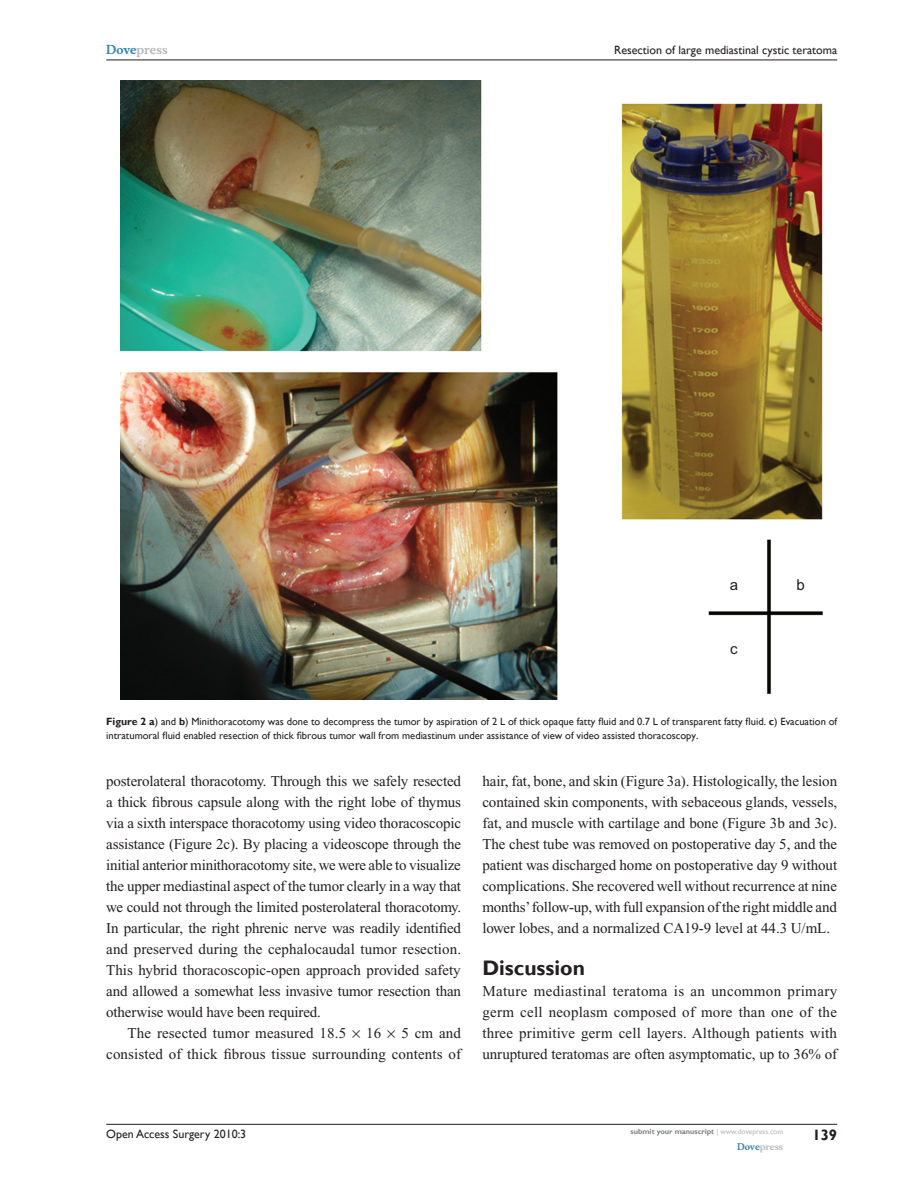
<style>
.page{position:relative;width:918px;height:1188px;background:#fff}
.page>*{position:absolute;margin:0;border:0;box-sizing:border-box;transform-origin:0 0}
.t1{font:700 21px "Gill Sans";color:#231f20}
.t2{font:15px/21px "Times New Roman";letter-spacing:-.01em;color:#231f20;text-align:justify}
.t3{font:15px "Times New Roman";letter-spacing:.01em;color:#231f20}
.t4{font:700 15px "Gill Sans";color:#231f20}
.t5{font:15px "Arial";color:#201d1e}
.t6{font:12px "Gill Sans";color:#231f20}
.t7{font:700 12px "Musee";color:#b8b9bc}
.t8{font:10.5px/13.5px "Gill Sans";color:#231f20}
.t9{font:700 9px "Musee";color:#b8b9bc}
.t10{font:700 7.5px "Gill Sans";color:#808285}
.s1{color:#3485ae}
.s2{font-weight:700}
.s3{font-weight:400;color:#b8b9bc}
</style>
<div class="page">
<hr style="left:106px;top:1124px;width:731px;height:1px;background:#231f20">
<hr style="left:106px;top:60px;width:731px;height:1px;background:#231f20">
<img style="left:121px;top:81px;width:702px;height:619px">
<p class="t7" style="left:106px;top:43px;width:63px"><span class="s1">Dove</span>press</p>
<p class="t6" style="left:614px;top:43px;width:225px">Resection of large mediastinal cystic teratoma</p>
<p class="t5" style="left:730px;top:577px;width:10px">a</p>
<p class="t5" style="left:796px;top:577px;width:10px">b</p>
<p class="t5" style="left:730px;top:640px;width:9px">c</p>
<p class="t8" style="left:106px;top:715px;width:732px"><span class="s2">Figure 2 a</span>) and <span class="s2">b</span>) Minithoracotomy was done to decompress the tumor by aspiration of 2 L of thick opaque fatty fluid and 0.7 L of transparent fatty fluid. <span class="s2">c</span>) Evacuation of intratumoral fluid enabled resection of thick fibrous tumor wall from mediastinum under assistance of view of video assisted thoracoscopy.</p>
<p class="t2" style="left:482px;top:770px;width:356px">hair, fat, bone, and skin (Figure 3a). Histologically, the lesion contained skin components, with sebaceous glands, vessels, fat, and muscle with cartilage and bone (Figure 3b and 3c).<br>The chest tube was removed on postoperative day 5, and the patient was discharged home on postoperative day 9 without complications. She recovered well without recurrence at nine months’ follow-up, with full expansion of the right middle and lower lobes, and a normalized CA19-9 level at 44.3 U/mL.</p>
<h1 class="t1" style="left:482px;top:955px;width:104px">Discussion</h1>
<p class="t2" style="left:482px;top:980px;width:357px">Mature mediastinal teratoma is an uncommon primary germ cell neoplasm composed of more than one of the three primitive germ cell layers. Although patients with unruptured teratomas are often asymptomatic, up to 36% of</p>
<p class="t2" style="left:106px;top:770px;width:356px">posterolateral thoracotomy. Through this we safely resected</p>
<p class="t2" style="left:106px;top:791px;width:356px">a thick fibrous capsule along with the right lobe of thymus</p>
<p class="t2" style="left:106px;top:812px;width:356px">via a sixth interspace thoracotomy using video thoracoscopic</p>
<p class="t2" style="left:106px;top:833px;width:356px">assistance (Figure 2c). By placing a videoscope through the</p>
<p class="t2" style="left:106px;top:854px;width:356px">initial anterior minithoracotomy site, we were able to visualize</p>
<p class="t2" style="left:106px;top:875px;width:356px">the upper mediastinal aspect of the tumor clearly in a way that</p>
<p class="t2" style="left:106px;top:896px;width:356px">we could not through the limited posterolateral thoracotomy.</p>
<p class="t2" style="left:106px;top:917px;width:356px">In particular, the right phrenic nerve was readily identified</p>
<p class="t2" style="left:106px;top:938px;width:356px">and preserved during the cephalocaudal tumor resection.</p>
<p class="t2" style="left:106px;top:959px;width:356px">This hybrid thoracoscopic-open approach provided safety</p>
<p class="t2" style="left:106px;top:980px;width:356px">and allowed a somewhat less invasive tumor resection than</p>
<p class="t2" style="left:106px;top:1001px;width:216px">otherwise would have been required.</p>
<p class="t3" style="left:128px;top:1025px;width:220px">The resected tumor measured 18.5</p>
<p class="t2" style="left:366px;top:1022px;width:17px">16</p>
<p class="t2" style="left:106px;top:1022px;width:356px;text-align:right">5 cm and<br>consisted of thick fibrous tissue surrounding contents of</p>
<p class="t6" style="left:106px;top:1127px;width:142px">Open Access Surgery 2010:3</p>
<p class="t10" style="left:631px;top:1127px;width:154px">submit your manuscript <span class="s3">| www.dovepress.com</span></p>
<p class="t9" style="left:737px;top:1141px;width:48px"><span class="s1">Dove</span>press</p>
<p class="t4" style="left:812px;top:1126px;width:26px">139</p>
</div>
